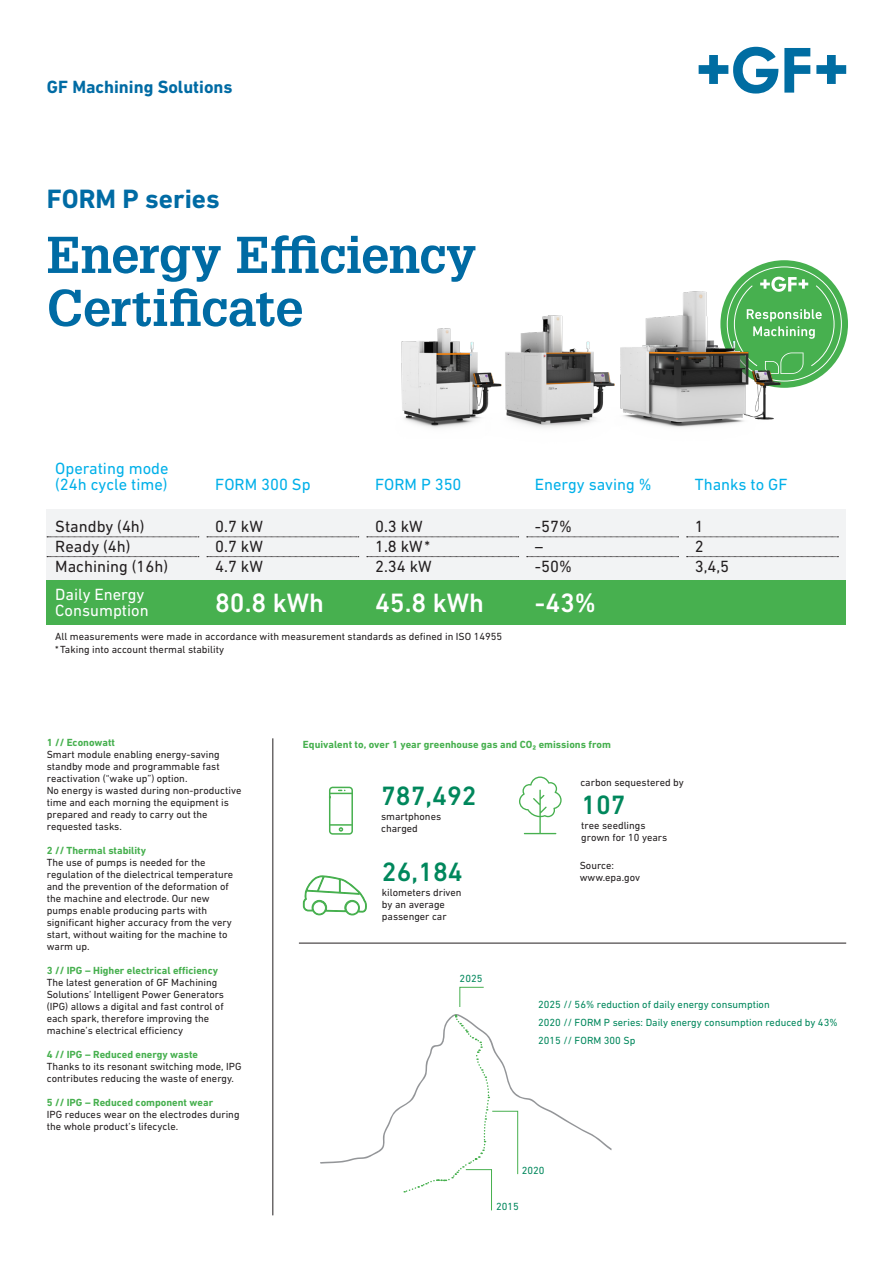
<style>
.page{position:relative;width:893px;height:1263px;background:#fff}
.page>*{position:absolute;margin:0;border:0;box-sizing:border-box;transform-origin:0 0}
.Headline_60pt__black_or_white{font:700 50.55px/52.9px "Glypha LT Pro";letter-spacing:-.005em;color:#006ba4}
.Copy_text_9pt__black__color_or_white{font:500 27px "DIN Next W1 G";color:#fff}
.Copy_text_9pt__black__color_or_white-2{font:500 27px "DIN Next W1 G";color:#00875c}
.Division_name_12pt__GF_blue_or_white{font:700 27px "DIN Next W1 G";color:#006ba4}
.Division_name_12pt__GF_blue_or_white-2{font:700 18px "DIN Next W1 G";color:#006ba4}
.Copy_text_9pt__black__color_or_white-3{font:16.5px "DIN Next W1 G";color:#231f20}
.Copy_text_9pt__black__color_or_white-4{font:16.5px "DIN Next W1 G";color:#00b0e9}
.Copy_text_9pt__black__color_or_white-5{font:16.5px "DIN Next W1 G";color:#fff}
.Copy_text_9pt__black__color_or_white-6{font:10.5px/12px "DIN Next W1 G";color:#231f20}
.Copy_text_9pt__black__color_or_white-7{font:700 10.5px "DIN Next W1 G";color:#47b04f}
.Copy_text_9pt__black__color_or_white-8{font:10.5px "DIN Next W1 G";color:#00875c}
</style>
<div class="page">
<svg style="left:720px;top:260px;width:128px;height:128px;fill:#47b04f"></svg>
<svg style="left:735px;top:277px;width:100px;height:97px"></svg>
<hr style="left:299px;top:943px;width:547px;height:1px;background:#231f20">
<svg style="left:699px;top:47px;width:79px;height:47px"></svg>
<svg style="left:784px;top:48px;width:26px;height:45px"></svg>
<svg style="left:816px;top:55px;width:30px;height:29px"></svg>
<hr style="left:273px;top:738px;width:1px;height:477px;background:#231f20">
<svg style="left:459px;top:987px;width:25px;height:20px"></svg>
<svg style="left:320px;top:1014px;width:292px;height:197px"></svg>
<img style="left:509px;top:315px;width:99px;height:113px">
<img style="left:401px;top:328px;width:108px;height:100px">
<img style="left:608px;top:283px;width:203px;height:145px">
<div style="left:47px;top:509px;width:799px;height:71px;background:#f2f3f4"></div>
<svg style="left:47px;top:537px;width:152px;height:1px"></svg>
<svg style="left:47px;top:556px;width:152px;height:1px"></svg>
<svg style="left:207px;top:537px;width:152px;height:1px"></svg>
<svg style="left:207px;top:556px;width:152px;height:1px"></svg>
<svg style="left:367px;top:537px;width:152px;height:1px"></svg>
<svg style="left:367px;top:556px;width:152px;height:1px"></svg>
<svg style="left:527px;top:537px;width:152px;height:1px"></svg>
<svg style="left:527px;top:556px;width:152px;height:1px"></svg>
<svg style="left:687px;top:537px;width:151px;height:1px"></svg>
<svg style="left:687px;top:556px;width:151px;height:1px"></svg>
<div style="left:47px;top:580px;width:799px;height:44px;background:#47b04f"></div>
<svg style="left:519px;top:776px;width:43px;height:58px"></svg>
<svg style="left:328px;top:786px;width:25px;height:49px"></svg>
<svg style="left:303px;top:875px;width:64px;height:41px"></svg>
<p class="Division_name_12pt__GF_blue_or_white-2" style="left:47px;top:76px;width:187px">GF Machining Solutions</p>
<p class="Division_name_12pt__GF_blue_or_white" style="left:47px;top:183px;width:174px">FORM P series</p>
<p class="Headline_60pt__black_or_white" style="left:47px;top:227px;width:431px">Energy Efficiency<br>Certificate</p>
<p class="Copy_text_9pt__black__color_or_white-4" style="left:55px;top:458px;width:115px">Operating mode</p>
<p class="Copy_text_9pt__black__color_or_white-4" style="left:55px;top:475px;width:114px">(24h cycle time)</p>
<p class="Copy_text_9pt__black__color_or_white-4" style="left:215px;top:475px;width:97px">FORM 300 Sp</p>
<p class="Copy_text_9pt__black__color_or_white-4" style="left:375px;top:475px;width:88px">FORM P 350</p>
<p class="Copy_text_9pt__black__color_or_white-4" style="left:535px;top:475px;width:118px">Energy saving %</p>
<p class="Copy_text_9pt__black__color_or_white-4" style="left:695px;top:475px;width:94px">Thanks to GF</p>
<p class="Copy_text_9pt__black__color_or_white-3" style="left:55px;top:517px;width:91px">Standby (4h)</p>
<p class="Copy_text_9pt__black__color_or_white-3" style="left:55px;top:537px;width:77px">Ready (4h)</p>
<p class="Copy_text_9pt__black__color_or_white-3" style="left:55px;top:557px;width:114px">Machining (16h)</p>
<p class="Copy_text_9pt__black__color_or_white-3" style="left:215px;top:517px;width:49px">0.7 kW</p>
<p class="Copy_text_9pt__black__color_or_white-3" style="left:215px;top:537px;width:49px">0.7 kW</p>
<p class="Copy_text_9pt__black__color_or_white-3" style="left:215px;top:557px;width:49px">4.7 kW</p>
<p class="Copy_text_9pt__black__color_or_white-3" style="left:375px;top:517px;width:49px">0.3 kW</p>
<p class="Copy_text_9pt__black__color_or_white-3" style="left:375px;top:537px;width:57px">1.8 kW*</p>
<p class="Copy_text_9pt__black__color_or_white-3" style="left:375px;top:557px;width:58px">2.34 kW</p>
<p class="Copy_text_9pt__black__color_or_white-3" style="left:535px;top:517px;width:38px">-57%</p>
<p class="Copy_text_9pt__black__color_or_white-3" style="left:535px;top:537px;width:10px">–</p>
<p class="Copy_text_9pt__black__color_or_white-3" style="left:535px;top:557px;width:38px">-50%</p>
<p class="Copy_text_9pt__black__color_or_white-3" style="left:695px;top:517px;width:10px">1</p>
<p class="Copy_text_9pt__black__color_or_white-3" style="left:695px;top:537px;width:10px">2</p>
<p class="Copy_text_9pt__black__color_or_white-3" style="left:695px;top:557px;width:36px">3,4,5</p>
<p class="Copy_text_9pt__black__color_or_white-5" style="left:55px;top:585px;width:91px">Daily Energy</p>
<p class="Copy_text_9pt__black__color_or_white-5" style="left:55px;top:601px;width:95px">Consumption</p>
<p class="Copy_text_9pt__black__color_or_white" style="left:215px;top:587px;width:110px">80.8 kWh</p>
<p class="Copy_text_9pt__black__color_or_white" style="left:375px;top:587px;width:110px">45.8 kWh</p>
<p class="Copy_text_9pt__black__color_or_white" style="left:535px;top:587px;width:63px">-43%</p>
<p class="Copy_text_9pt__black__color_or_white-6" style="left:55px;top:630px;width:448px">All measurements were made in accordance with measurement standards as defined in ISO 14955</p>
<p class="Copy_text_9pt__black__color_or_white-6" style="left:55px;top:643px;width:170px">*Taking into account thermal stability</p>
<p class="Copy_text_9pt__black__color_or_white-7" style="left:47px;top:736px;width:70px">1 // Econowatt</p>
<p class="Copy_text_9pt__black__color_or_white-6" style="left:47px;top:748px;width:174px;text-align:justify">Smart module enabling energy-saving standby mode and programmable fast reactivation (“wake up”) option.</p>
<p class="Copy_text_9pt__black__color_or_white-6" style="left:47px;top:784px;width:196px">No energy is wasted during non-productive time and each morning the equipment is prepared and ready to carry out the requested tasks.</p>
<p class="Copy_text_9pt__black__color_or_white-7" style="left:47px;top:844px;width:101px">2 // Thermal stability</p>
<p class="Copy_text_9pt__black__color_or_white-6" style="left:47px;top:856px;width:188px">The use of pumps is needed for the regulation of the dielectrical temperature and the prevention of the deformation of the machine and electrode. Our new pumps enable producing parts with significant higher accuracy from the very start, without waiting for the machine to warm up.</p>
<p class="Copy_text_9pt__black__color_or_white-7" style="left:47px;top:964px;width:173px">3 // IPG – Higher electrical efficiency</p>
<p class="Copy_text_9pt__black__color_or_white-6" style="left:47px;top:976px;width:179px">The latest generation of GF Machining Solutions’ Intelligent Power Generators (IPG) allows a digital and fast control of each spark, therefore improving the machine’s electrical efficiency</p>
<p class="Copy_text_9pt__black__color_or_white-7" style="left:47px;top:1048px;width:153px">4 // IPG – Reduced energy waste</p>
<p class="Copy_text_9pt__black__color_or_white-6" style="left:47px;top:1060px;width:196px">Thanks to its resonant switching mode, IPG contributes reducing the waste of energy.</p>
<p class="Copy_text_9pt__black__color_or_white-7" style="left:47px;top:1096px;width:168px">5 // IPG – Reduced component wear</p>
<p class="Copy_text_9pt__black__color_or_white-6" style="left:47px;top:1108px;width:194px">IPG reduces wear on the electrodes during the whole product’s lifecycle.</p>
<p class="Copy_text_9pt__black__color_or_white-7" style="left:303px;top:738px;width:309px">Equivalent to, over 1 year greenhouse gas and CO₂ emissions from</p>
<p class="Copy_text_9pt__black__color_or_white-2" style="left:381px;top:780px;width:97px">787,492</p>
<p class="Copy_text_9pt__black__color_or_white-6" style="left:381px;top:810px;width:62px">smartphones charged</p>
<p class="Copy_text_9pt__black__color_or_white-2" style="left:382px;top:856px;width:82px">26,184</p>
<p class="Copy_text_9pt__black__color_or_white-6" style="left:382px;top:886px;width:81px">kilometers driven by an average passenger car</p>
<p class="Copy_text_9pt__black__color_or_white-8" style="left:460px;top:972px;width:24px">2025</p>
<p class="Copy_text_9pt__black__color_or_white-6" style="left:580px;top:776px;width:105px">carbon sequestered by</p>
<p class="Copy_text_9pt__black__color_or_white-6" style="left:581px;top:819px;width:87px">tree seedlings grown for 10 years</p>
<p class="Copy_text_9pt__black__color_or_white-2" style="left:581px;top:789px;width:46px">107</p>
<p class="Copy_text_9pt__black__color_or_white-6" style="left:580px;top:859px;width:36px">Source:</p>
<p class="Copy_text_9pt__black__color_or_white-6" style="left:580px;top:871px;width:62px">www.epa.gov</p>
<p class="Copy_text_9pt__black__color_or_white-8" style="left:538px;top:998px;width:233px">2025 // 56% reduction of daily energy consumption</p>
<p class="Copy_text_9pt__black__color_or_white-8" style="left:538px;top:1016px;width:301px">2020 // FORM P series: Daily energy consumption reduced by 43%</p>
<p class="Copy_text_9pt__black__color_or_white-8" style="left:538px;top:1034px;width:99px">2015 // FORM 300 Sp</p>
<p class="Copy_text_9pt__black__color_or_white-8" style="left:522px;top:1164px;width:24px">2020</p>
<p class="Copy_text_9pt__black__color_or_white-8" style="left:496px;top:1201px;width:24px">2015</p>
</div>
